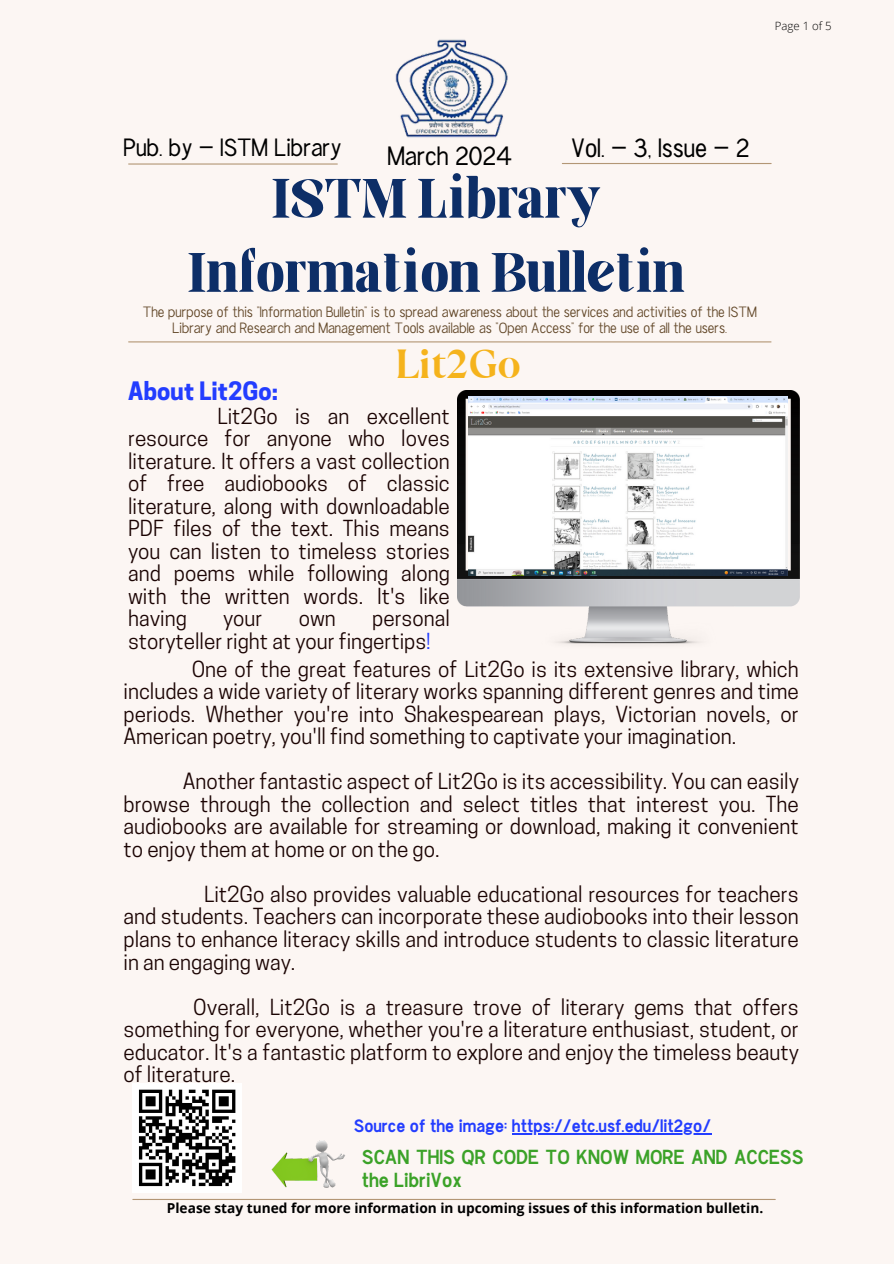
<style>
.page{position:relative;width:894px;height:1264px;background:#fff}
.page>*{position:absolute;margin:0;border:0;box-sizing:border-box;transform-origin:0 0}
.t1{font:53.25px/74.1px "Elika Gorica";color:#0d2e67;text-align:center}
.t2{font:700 40.5px "TT Ramillas";color:#f5b31c}
.t3{font:27px "Chester Sans";color:#000}
.t4{font:25.5px "Chester Sans";color:#000}
.t5{font:700 23.85px "Cooper Hewitt";color:#233dff}
.t6{font:20.85px/22.5px "Cooper Hewitt";color:#1b0403;text-align:justify}
.t7{font:20.7px/22.5px "Cooper Hewitt";color:#1b0403;text-align:justify}
.t8{font:700 20.7px/22.8px "Chester Sans";color:#3ba228}
.t9{font:700 18.45px "Chester Sans";color:#233dff}
.t10{font:300 15.15px/16.5px "Chester Sans";color:#624728;text-align:center}
.t11{font:700 13.65px "Open Sans";color:#000}
.t12{font:300 11.4px "Open Sans";color:#000}
.s1{color:#233dff}
</style>
<div class="page">
<div style="left:0;top:0;width:893px;height:1263px;background:#fcf6f3"></div>
<hr style="left:562px;top:163px;width:209px;height:1px;background:#b39675">
<hr style="left:129px;top:163px;width:208px;height:2px;background:#b39675">
<hr style="left:129px;top:341px;width:641px;height:1px;background:#b39675">
<img style="left:395px;top:39px;width:113px;height:99px">
<hr style="left:133px;top:1198px;width:642px;height:1px;background:#b39675">
<img style="left:271px;top:1140px;width:74px;height:48px">
<img style="left:458px;top:390px;width:340px;height:254px">
<hr style="left:512px;top:1133px;width:199px;height:1px;background:#233dff">
<img style="left:469px;top:396px;width:318px;height:179px">
<div style="left:132px;top:1082px;width:110px;height:110px;background:#fff"></div>
<svg style="left:138px;top:1089px;width:98px;height:98px"></svg>
<p class="t12" style="left:774px;top:18px;width:58px">Page 1 of 5</p>
<p class="t4" style="left:123px;top:135px;width:220px">Pub. by - ISTM Library</p>
<p class="t3" style="left:571px;top:135px;width:180px">Vol. - 3, Issue - 2</p>
<p class="t3" style="left:387px;top:144px;width:126px">March 2024</p>
<h1 class="t1" style="left:187px;top:167px;width:500px">ISTM Library<br>Information Bulletin</h1>
<p class="t10" style="left:143px;top:304px;width:615px">The purpose of this "Information Bulletin" is to spread awareness about the services and activities of the ISTM<br>Library and Research and Management Tools available as "Open Access" for the use of all the users.</p>
<h2 class="t2" style="left:394px;top:336px;width:128px">Lit2Go</h2>
<p class="t5" style="left:128px;top:382px;width:151px">About Lit2Go:</p>
<p class="t7" style="left:128px;top:407px;width:323px;text-indent:89px">Lit2Go is an excellent resource for anyone who loves literature. It offers a vast collection of free audiobooks of classic literature, along with downloadable PDF files of the text. This means you can listen to timeless stories and poems while following along with the written words. It's like having</p>
<p class="t7" style="left:128px;top:610px;width:323px;text-indent:244px">personal storyteller right at your fingertips<span class="s1">!</span></p>
<p class="t6" style="left:123px;top:660px;width:676px;text-indent:68px">One of the great features of Lit2Go is its extensive library, which includes a wide variety of literary works spanning different genres and time periods. Whether you're into Shakespearean plays, Victorian novels, or American poetry, you'll find something to captivate your imagination.</p>
<p class="t6" style="left:123px;top:773px;width:676px;text-indent:59px">Another fantastic aspect of Lit2Go is its accessibility. You can easily browse through the collection and select titles that interest you. The audiobooks are available for streaming or download, making it convenient to enjoy them at home or on the go.</p>
<p class="t6" style="left:123px;top:885px;width:676px;text-indent:81px">Lit2Go also provides valuable educational resources for teachers and students. Teachers can incorporate these audiobooks into their lesson plans to enhance literacy skills and introduce students to classic literature in an engaging way.</p>
<p class="t6" style="left:123px;top:998px;width:676px;text-indent:70px">Overall, Lit2Go is a treasure trove of literary gems that offers something for everyone, whether you're a literature enthusiast, student, or educator. It's a fantastic platform to explore and enjoy the timeless beauty of literature.</p>
<p class="t7" style="left:223px;top:610px;width:41px">your</p>
<p class="t7" style="left:299px;top:610px;width:39px">own</p>
<p class="t9" style="left:354px;top:1116px;width:359px">Source of the image: https://etc.usf.edu/lit2go/</p>
<p class="t8" style="left:362px;top:1145px;width:443px">SCAN THIS QR CODE TO KNOW MORE AND ACCESS the LibriVox</p>
<p class="t11" style="left:167px;top:1198px;width:597px">Please stay tuned for more information in upcoming issues of this information bulletin.</p>
</div>
